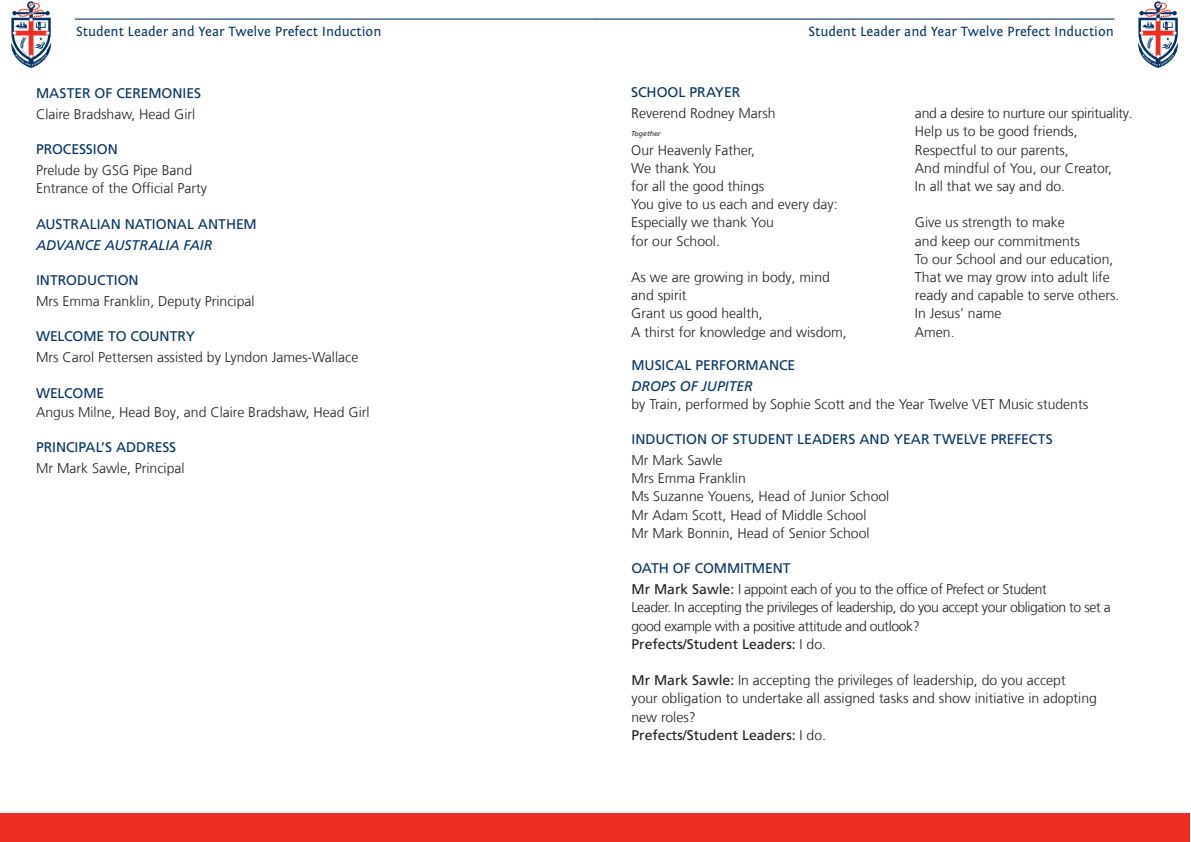
<style>
.page{position:relative;width:1191px;height:842px;background:#fff}
.page>*{position:absolute;margin:0;border:0;box-sizing:border-box;transform-origin:0 0}
.GSG_Programme_Body_T{font:300 14px/18.2px "Frutiger LT Com";color:#231f20}
.GSG_Programme_Subhea{font:14px "Frutiger LT Com";color:#003367}
.GSG_Programme_Body_T-2{font:300 14px/18.2px "Frutiger LT Com";letter-spacing:-.03em;color:#231f20}
.t1{font:14px "Fontin Sans";color:#003367}
.GSG_Programme_Body_T-3{font:14px "Frutiger LT Com";color:#231f20}
.GSG_Programme_Body_T-4{font:300 14px "Frutiger LT Com";letter-spacing:-.02em;color:#231f20}
.GSG_Musical_Performa{font:italic 14px "Frutiger LT Com";color:#003367}
.GSG_Programme_Body_T-5{font:14px "Frutiger LT Com";letter-spacing:-.01em;color:#003367}
.GSG_Programme_instru{font:italic 7px "Frutiger LT Com";color:#231f20}
.s1{font-weight:400}
.s2{font-weight:300}
</style>
<div class="page">
<div style="left:595px;top:814px;width:595px;height:28px;background:#ee2e22"></div>
<svg style="left:1138px;top:1px;width:40px;height:67px"></svg>
<div style="left:0;top:814px;width:595px;height:28px;background:#ee2e22"></div>
<svg style="left:75px;top:19px;width:1039px;height:1px"></svg>
<svg style="left:11px;top:1px;width:40px;height:67px"></svg>
<p class="t1" style="left:76px;top:24px;width:307px">Student Leader and Year Twelve Prefect Induction</p>
<p class="t1" style="left:808px;top:24px;width:307px">Student Leader and Year Twelve Prefect Induction</p>
<p class="GSG_Programme_Subhea" style="left:36px;top:84px;width:166px">MASTER OF CEREMONIES</p>
<p class="GSG_Programme_Body_T" style="left:36px;top:105px;width:161px">Claire Bradshaw, Head Girl</p>
<p class="GSG_Programme_Subhea" style="left:36px;top:141px;width:83px">PROCESSION</p>
<p class="GSG_Programme_Body_T" style="left:36px;top:161px;width:158px">Prelude by GSG Pipe Band</p>
<p class="GSG_Programme_Body_T" style="left:36px;top:179px;width:172px">Entrance of the Official Party</p>
<p class="GSG_Programme_Subhea" style="left:36px;top:215px;width:222px">AUSTRALIAN NATIONAL ANTHEM</p>
<p class="GSG_Musical_Performa" style="left:36px;top:236px;width:178px">ADVANCE AUSTRALIA FAIR</p>
<p class="GSG_Programme_Subhea" style="left:36px;top:271px;width:104px">INTRODUCTION</p>
<p class="GSG_Programme_Body_T" style="left:36px;top:292px;width:220px">Mrs Emma Franklin, Deputy Principal</p>
<p class="GSG_Programme_Subhea" style="left:36px;top:328px;width:161px">WELCOME TO COUNTRY</p>
<p class="GSG_Programme_Body_T" style="left:36px;top:348px;width:324px">Mrs Carol Pettersen assisted by Lyndon James-Wallace</p>
<p class="GSG_Programme_Body_T-5" style="left:36px;top:385px;width:70px">WELCOME</p>
<p class="GSG_Programme_Body_T" style="left:36px;top:403px;width:335px">Angus Milne, Head Boy, and Claire Bradshaw, Head Girl</p>
<p class="GSG_Programme_Subhea" style="left:36px;top:438px;width:142px">PRINCIPAL’S ADDRESS</p>
<p class="GSG_Programme_Body_T" style="left:36px;top:459px;width:150px">Mr Mark Sawle, Principal</p>
<p class="GSG_Programme_Subhea" style="left:631px;top:84px;width:111px">SCHOOL PRAYER</p>
<p class="GSG_Programme_Body_T" style="left:631px;top:104px;width:146px">Reverend Rodney Marsh</p>
<p class="GSG_Programme_instru" style="left:631px;top:130px;width:31px">Together</p>
<p class="GSG_Programme_Body_T" style="left:631px;top:140px;width:125px">Our Heavenly Father,</p>
<p class="GSG_Programme_Body_T" style="left:631px;top:159px;width:86px">We thank You</p>
<p class="GSG_Programme_Body_T" style="left:631px;top:177px;width:135px">for all the good things</p>
<p class="GSG_Programme_Body_T" style="left:631px;top:195px;width:208px">You give to us each and every day:</p>
<p class="GSG_Programme_Body_T" style="left:631px;top:213px;width:144px">Especially we thank You</p>
<p class="GSG_Programme_Body_T" style="left:631px;top:231px;width:90px">for our School.</p>
<p class="GSG_Programme_Body_T" style="left:631px;top:268px;width:200px">As we are growing in body, mind and spirit</p>
<p class="GSG_Programme_Body_T" style="left:631px;top:304px;width:133px">Grant us good health,</p>
<p class="GSG_Programme_Body_T" style="left:631px;top:322px;width:217px">A thirst for knowledge and wisdom,</p>
<p class="GSG_Programme_Body_T-4" style="left:915px;top:105px;width:219px">and a desire to nurture our spirituality.</p>
<p class="GSG_Programme_Body_T" style="left:915px;top:122px;width:164px">Help us to be good friends,</p>
<p class="GSG_Programme_Body_T" style="left:915px;top:140px;width:155px">Respectful to our parents,</p>
<p class="GSG_Programme_Body_T" style="left:915px;top:159px;width:199px">And mindful of You, our Creator,</p>
<p class="GSG_Programme_Body_T" style="left:915px;top:177px;width:152px">In all that we say and do.</p>
<p class="GSG_Programme_Body_T" style="left:915px;top:213px;width:151px">Give us strength to make</p>
<p class="GSG_Programme_Body_T" style="left:915px;top:231px;width:166px">and keep our commitments</p>
<p class="GSG_Programme_Body_T" style="left:915px;top:250px;width:200px">To our School and our education,</p>
<p class="GSG_Programme_Body_T" style="left:915px;top:268px;width:206px">That we may grow into adult life ready and capable to serve others.</p>
<p class="GSG_Programme_Body_T" style="left:915px;top:304px;width:88px">In Jesus’ name</p>
<p class="GSG_Programme_Body_T" style="left:915px;top:322px;width:41px">Amen.</p>
<p class="GSG_Programme_Subhea" style="left:631px;top:356px;width:165px">MUSICAL PERFORMANCE</p>
<p class="GSG_Musical_Performa" style="left:631px;top:377px;width:123px">DROPS OF JUPITER</p>
<p class="GSG_Programme_Body_T" style="left:631px;top:395px;width:458px">by Train, performed by Sophie Scott and the Year Twelve VET Music students</p>
<p class="GSG_Programme_Subhea" style="left:631px;top:431px;width:423px">INDUCTION OF STUDENT LEADERS AND YEAR TWELVE PREFECTS</p>
<p class="GSG_Programme_Body_T" style="left:631px;top:451px;width:92px">Mr Mark Sawle</p>
<p class="GSG_Programme_Body_T" style="left:631px;top:469px;width:116px">Mrs Emma Franklin</p>
<p class="GSG_Programme_Body_T" style="left:631px;top:487px;width:259px">Ms Suzanne Youens, Head of Junior School</p>
<p class="GSG_Programme_Body_T" style="left:631px;top:506px;width:236px">Mr Adam Scott, Head of Middle School</p>
<p class="GSG_Programme_Body_T" style="left:631px;top:524px;width:240px">Mr Mark Bonnin, Head of Senior School</p>
<p class="GSG_Programme_Subhea" style="left:631px;top:560px;width:161px">OATH OF COMMITMENT</p>
<p class="GSG_Programme_Body_T-2" style="left:631px;top:580px;width:481px"><span class="s1">Mr Mark Sawle:</span> I appoint each of you to the office of Prefect or Student<br>Leader. In accepting the privileges of leadership, do you accept your obligation to set a good example with a positive attitude and outlook?</p>
<p class="GSG_Programme_Body_T-3" style="left:631px;top:635px;width:196px">Prefects/Student Leaders: <span class="s2">I do.</span></p>
<p class="GSG_Programme_Body_T" style="left:631px;top:671px;width:467px"><span class="s1">Mr Mark Sawle:</span> In accepting the privileges of leadership, do you accept<br>your obligation to undertake all assigned tasks and show initiative in adopting new roles?</p>
<p class="GSG_Programme_Body_T-3" style="left:631px;top:726px;width:196px">Prefects/Student Leaders: <span class="s2">I do.</span></p>
</div>
